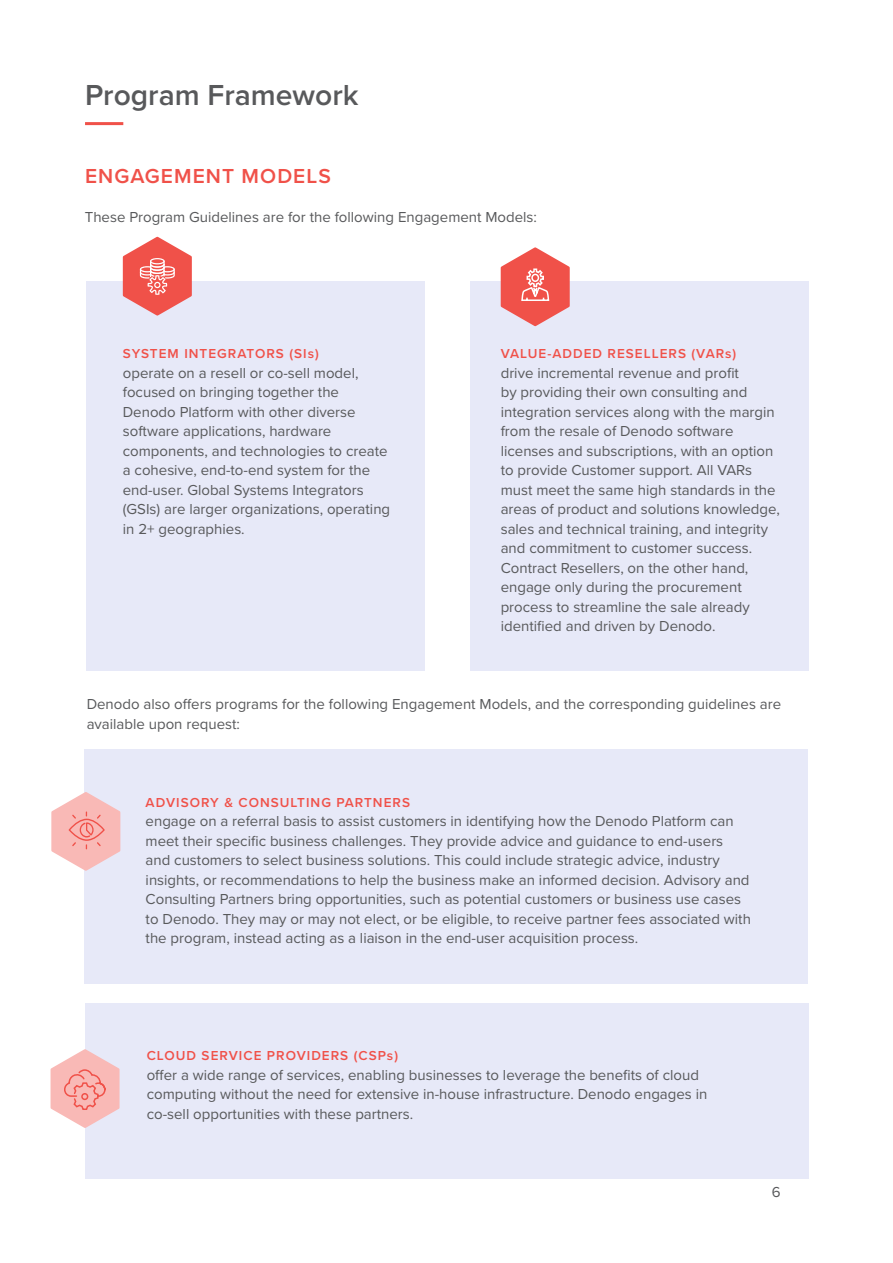
<style>
.page{position:relative;width:893px;height:1263px;background:#fff}
.page>*{position:absolute;margin:0;border:0;box-sizing:border-box;transform-origin:0 0}
.t1{font:600 30px "Proxima Nova";color:#58595b}
.t2{font:600 21px "Proxima Nova";letter-spacing:.05em;color:#f05149}
.t3{font:15px/19.5px "Proxima Nova";color:#58595b}
.t4{font:600 13.5px "Proxima Nova";letter-spacing:.075em;color:#f05149}
</style>
<div class="page">
<hr style="left:85px;top:122px;width:38px;height:3px;background:#f05149">
<div style="left:87px;top:281px;width:338px;height:389px;background:#e7e9f8"></div>
<div style="left:470px;top:281px;width:339px;height:389px;background:#e7e9f8"></div>
<div style="left:86px;top:1003px;width:723px;height:176px;background:#e7e9f8"></div>
<svg style="left:123px;top:237px;width:69px;height:79px"></svg>
<svg style="left:501px;top:247px;width:69px;height:79px"></svg>
<div style="left:85px;top:749px;width:723px;height:234px;background:#e7e9f8"></div>
<svg style="left:51px;top:792px;width:69px;height:79px"></svg>
<svg style="left:51px;top:1049px;width:69px;height:79px"></svg>
<div style="left:81px;top:1093px;width:7px;height:7px;border:2px solid #f05149;border-radius:50%"></div>
<h1 class="t1" style="left:85px;top:72px;width:275px">Program Framework</h1>
<h2 class="t2" style="left:85px;top:160px;width:247px">ENGAGEMENT MODELS</h2>
<p class="t3" style="left:85px;top:206px;width:454px">These Program Guidelines are for the following Engagement Models:</p>
<p class="t4" style="left:123px;top:343px;width:197px">SYSTEM INTEGRATORS (SIs)</p>
<p class="t3" style="left:123px;top:362px;width:269px">operate on a resell or co-sell model, focused on bringing together the Denodo Platform with other diverse software applications, hardware components, and technologies to create a cohesive, end-to-end system for the end-user. Global Systems Integrators (GSIs) are larger organizations, operating in 2+ geographies.</p>
<p class="t4" style="left:501px;top:343px;width:237px">VALUE-ADDED RESELLERS (VARs)</p>
<p class="t3" style="left:501px;top:362px;width:281px">drive incremental revenue and profit<br>by providing their own consulting and integration services along with the margin from the resale of Denodo software licenses and subscriptions, with an option to provide Customer support. All VARs must meet the same high standards in the areas of product and solutions knowledge, sales and technical training, and integrity and commitment to customer success.<br>Contract Resellers, on the other hand, engage only during the procurement process to streamline the sale already identified and driven by Denodo.</p>
<p class="t3" style="left:87px;top:694px;width:696px">Denodo also offers programs for the following Engagement Models, and the corresponding guidelines are available upon request:</p>
<p class="t4" style="left:146px;top:792px;width:266px">ADVISORY &amp; CONSULTING PARTNERS</p>
<p class="t3" style="left:146px;top:811px;width:607px">engage on a referral basis to assist customers in identifying how the Denodo Platform can meet their specific business challenges. They provide advice and guidance to end-users and customers to select business solutions. This could include strategic advice, industry insights, or recommendations to help the business make an informed decision. Advisory and Consulting Partners bring opportunities, such as potential customers or business use cases to Denodo. They may or may not elect, or be eligible, to receive partner fees associated with the program, instead acting as a liaison in the end-user acquisition process.</p>
<p class="t4" style="left:147px;top:1045px;width:253px">CLOUD SERVICE PROVIDERS (CSPs)</p>
<p class="t3" style="left:147px;top:1064px;width:562px">offer a wide range of services, enabling businesses to leverage the benefits of cloud computing without the need for extensive in-house infrastructure. Denodo engages in co-sell opportunities with these partners.</p>
<p class="t3" style="left:772px;top:1181px;width:10px">6</p>
</div>
